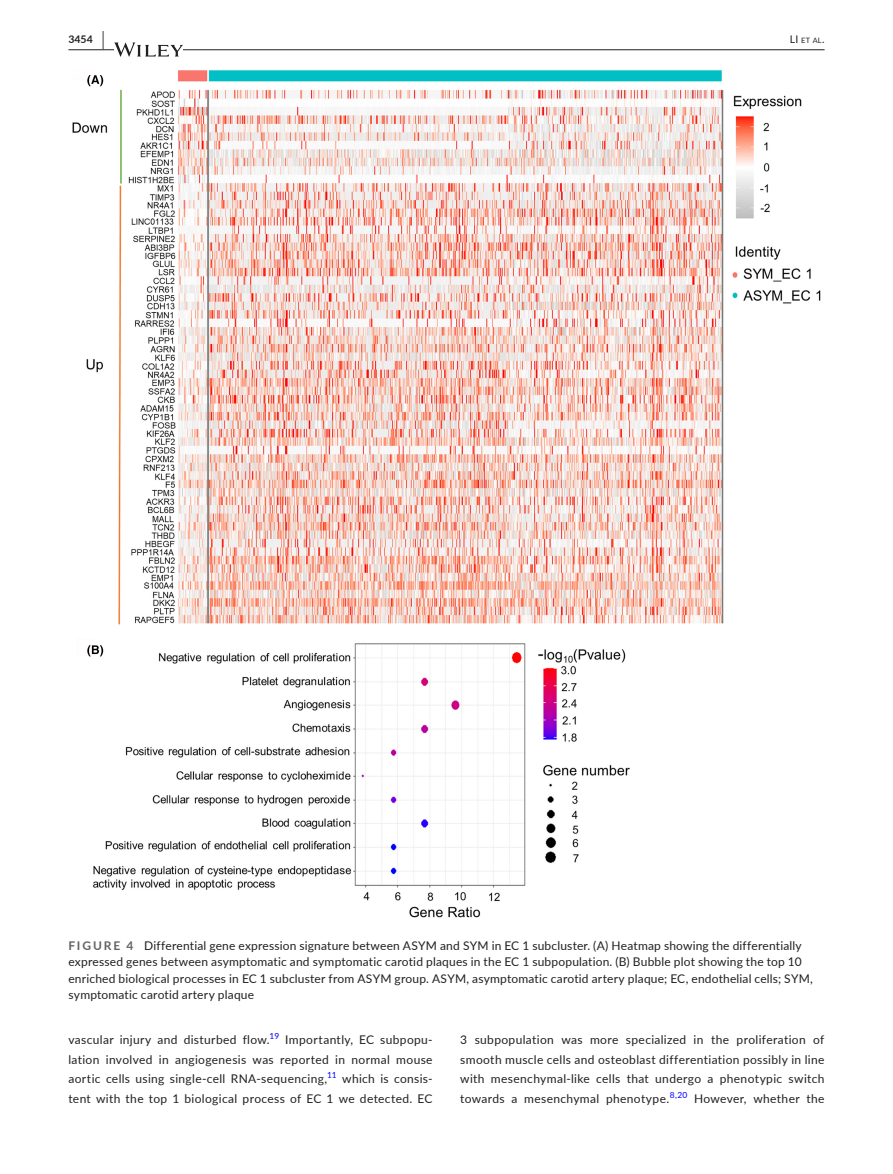
<style>
.page{position:relative;width:893px;height:1174px;background:#fff}
.page>*{position:absolute;margin:0;border:0;box-sizing:border-box;transform-origin:0 0}
.t1{font:12px/19.5px "Lato";letter-spacing:.015em;color:#231f20;text-align:justify}
.t2{font:700 10.5px "Lato";color:#231f20}
.t3{font:7.35px "Lato";color:#231f20}
.s1{font-size:19.5px}
.s2{font-size:10.5px}
.s3{font-weight:700;color:#636366}
</style>
<div class="page">
<hr style="left:68px;top:49px;width:756px;height:1px;background:#231f20">
<svg style="left:114px;top:42px;width:69px;height:15px"></svg>
<img style="left:72px;top:70px;width:749px;height:847px">
<p class="t2" style="left:68px;top:31px;width:37px">3454 <span class="s1">|</span></p>
<p class="t3" style="left:790px;top:35px;width:36px"><span class="s2">LI</span> et al<span class="s2">.</span></p>
<p class="t1" style="left:68px;top:936px;width:746px;line-height:16.5px;text-align:left"><span class="s3">FIGURE 4</span> Differential gene expression signature between ASYM and SYM in EC 1 subcluster. (A) Heatmap showing the differentially expressed genes between asymptomatic and symptomatic carotid plaques in the EC 1 subpopulation. (B) Bubble plot showing the top 10 enriched biological processes in EC 1 subcluster from ASYM group. ASYM, asymptomatic carotid artery plaque; EC, endothelial cells; SYM, symptomatic carotid artery plaque</p>
<p class="t1" style="left:68px;top:1029px;width:366px">vascular injury and disturbed flow.<sup>19</sup> Importantly, EC subpopu&shy;lation involved in angiogenesis was reported in normal mouse aortic cells using single-cell RNA-sequencing,<sup>11</sup> which is consis&shy;tent with the top 1 biological process of EC 1 we detected. EC</p>
<p class="t1" style="left:460px;top:1029px;width:366px">3 subpopulation was more specialized in the proliferation of smooth muscle cells and osteoblast differentiation possibly in line with mesenchymal-like cells that undergo a phenotypic switch towards a mesenchymal phenotype.<sup>8,20</sup> However, whether the</p>
</div>
